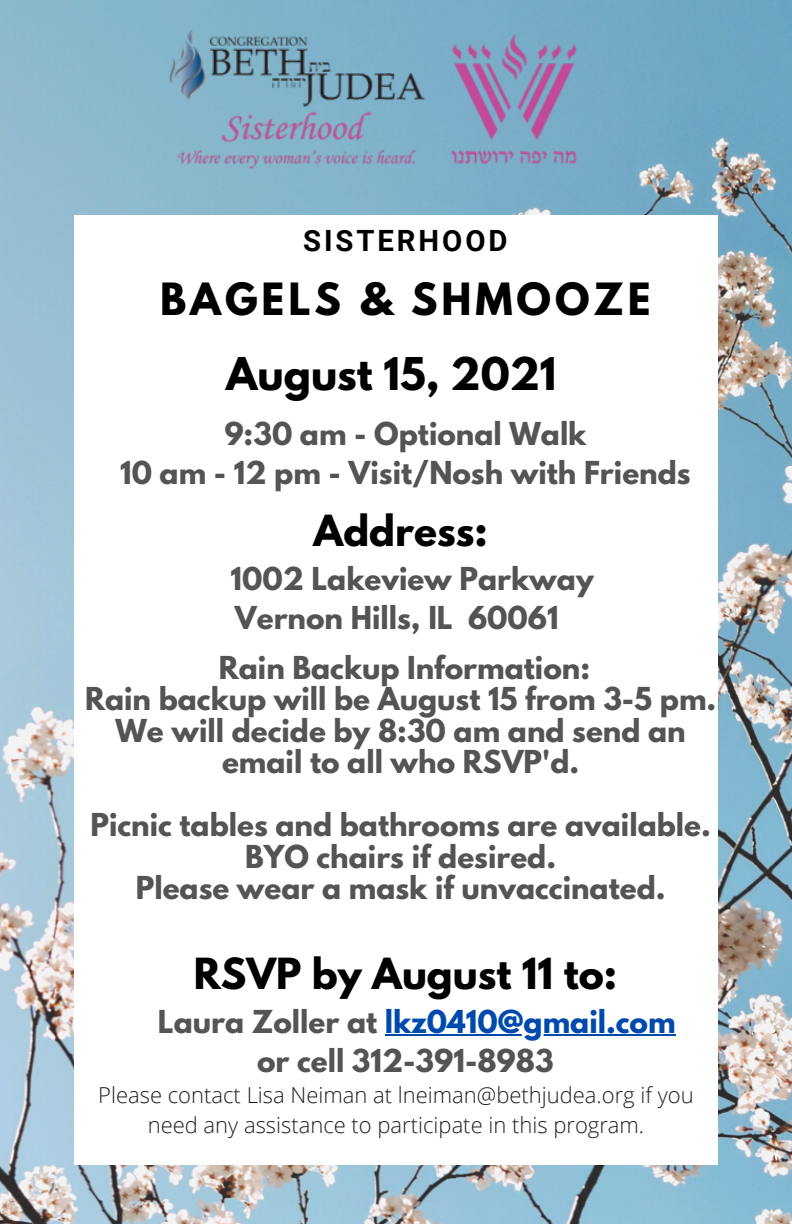
<style>
.page{position:relative;width:792px;height:1224px;background:#fff}
.page>*{position:absolute;margin:0;border:0;box-sizing:border-box;transform-origin:0 0}
.t1{font:700 40px "League Spartan";color:#000}
.t2{font:700 39.4px "League Spartan";letter-spacing:.1em;color:#000}
.t3{font:700 38px "League Spartan";color:#000}
.t4{font:700 29.4px "Roboto";letter-spacing:.1em;color:#000}
.t5{font:700 28px/31.6px "League Spartan";color:#545454}
.t6{font:300 22px/30px "Open Sans";color:#211d1f;text-align:center}
.s1{color:#004aad}
</style>
<div class="page">
<img style="left:0;top:0;width:792px;height:1224px">
<div style="left:75px;top:215px;width:643px;height:949px;background:#fff"></div>
<img style="left:165px;top:26px;width:427px;height:143px">
<hr style="left:385px;top:1034px;width:291px;height:2px;background:#004aad">
<p class="t4" style="left:303px;top:224px;width:206px">SISTERHOOD</p>
<p class="t2" style="left:160px;top:280px;width:492px">BAGELS &amp; SHMOOZE</p>
<p class="t1" style="left:226px;top:354px;width:332px">August 15, 2021</p>
<p class="t5" style="left:224px;top:421px;width:364px">9:30 am - Optional Walk</p>
<p class="t5" style="left:120px;top:460px;width:572px">10 am - 12 pm - Visit/Nosh with Friends</p>
<p class="t3" style="left:314px;top:512px;width:176px">Address:</p>
<p class="t5" style="left:231px;top:566px;width:365px">1002 Lakeview Parkway</p>
<p class="t5" style="left:235px;top:605px;width:325px">Vernon Hills, IL 60061</p>
<p class="t5" style="left:219px;top:655px;width:373px">Rain Backup Information:</p>
<p class="t5" style="left:85px;top:687px;width:633px;text-align:center">Rain backup will be August 15 from 3-5 pm.<br>We will decide by 8:30 am and send an email to all who RSVP'd.</p>
<p class="t5" style="left:90px;top:813px;width:622px">Picnic tables and bathrooms are available.</p>
<p class="t5" style="left:245px;top:844px;width:313px">BYO chairs if desired.</p>
<p class="t5" style="left:136px;top:876px;width:531px">Please wear a mask if unvaccinated.</p>
<p class="t3" style="left:194px;top:955px;width:425px">RSVP by August 11 to:</p>
<p class="t5" style="left:257px;top:1006px;width:420px;line-height:39px;text-indent:-99px">Laura Zoller at <span class="s1">lkz0410@gmail.com </span>or cell 312-391-8983</p>
<p class="t6" style="left:98px;top:1080px;width:597px">Please contact Lisa Neiman at lneiman@bethjudea.org if you need any assistance to participate in this program.</p>
</div>
